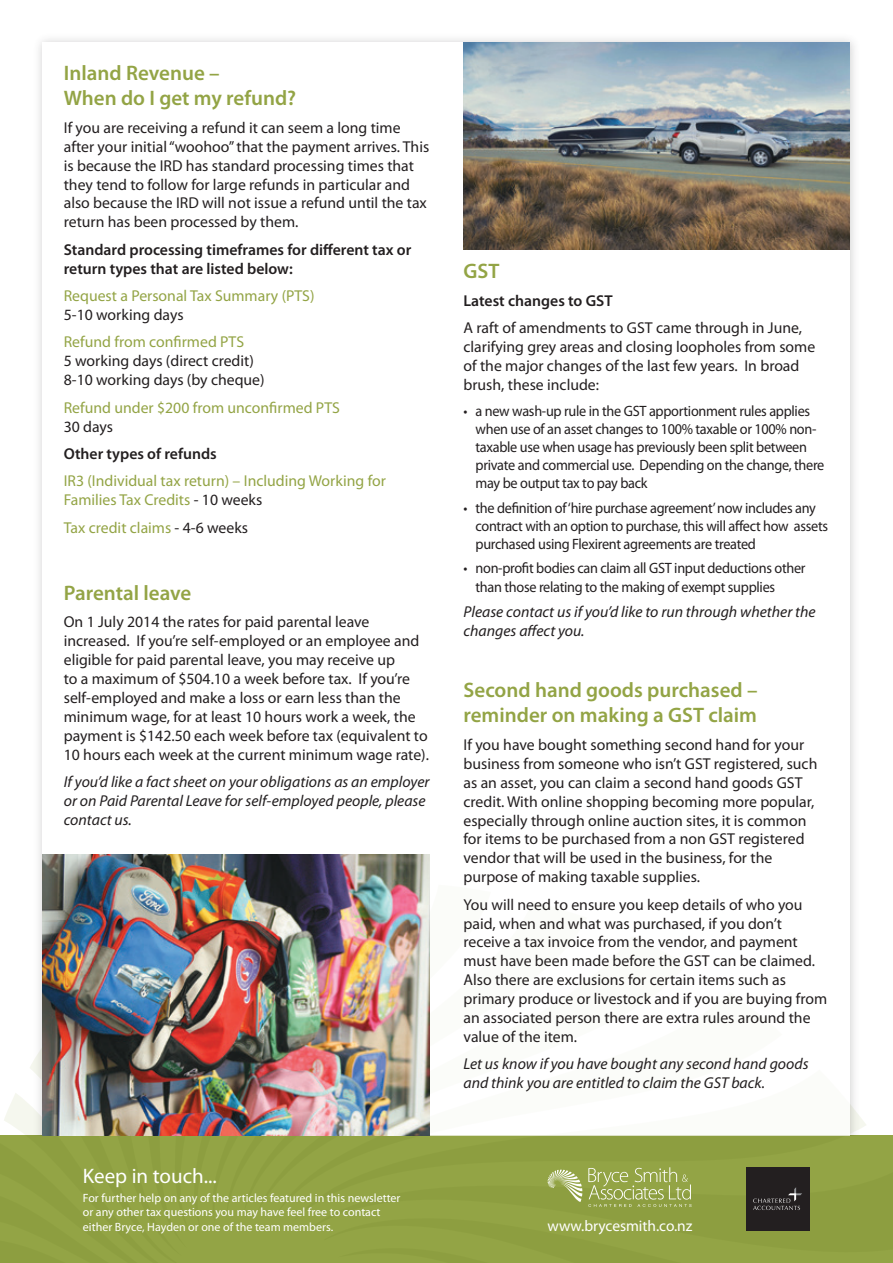
<style>
.page{position:relative;width:893px;height:1263px;background:#fff}
.page>*{position:absolute;margin:0;border:0;box-sizing:border-box;transform-origin:0 0}
.t1{font:600 21px/25.2px "Myriad Pro";color:#93a445}
.t2{font:21px "Myriad Pro";color:#fff}
.t3{font:15.75px/18.9px "Myriad Pro";color:#231f20}
.t4{font:italic 15.75px/18.9px "Myriad Pro";color:#231f20}
.t5{font:15.75px/18.9px "Myriad Pro";color:#93a445}
.t6{font:600 15.75px/18.9px "Myriad Pro";color:#231f20}
.t7{font:15.45px "Myriad Pro";letter-spacing:-.005em;color:#fff}
.t8{font:15px/18px "Myriad Pro";letter-spacing:-.02em;color:#231f20;scale:.95 1}
.t9{font:12px/14.4px "Myriad Pro";color:#fff}
.s1{color:#231f20}
.s2{color:#93a445}
</style>
<div class="page">
<div style="left:0;top:1093px;width:305px;height:170px;background:#93a445"></div>
<div style="left:206px;top:1135px;width:118px;height:89px;background:#93a445"></div>
<div style="left:293px;top:1122px;width:574px;height:100px;background:#93a445"></div>
<div style="left:275px;top:1135px;width:507px;height:82px;background:#8d9e40"></div>
<div style="left:257px;top:1135px;width:430px;height:79px;background:#92a344"></div>
<img style="left:29px;top:39px;width:835px;height:1096px">
<div style="left:43px;top:42px;width:807px;height:1093px;background:#fff"></div>
<svg style="left:324px;top:1167px;width:569px;height:96px;background:#8a9943"></svg>
<img style="left:43px;top:855px;width:386px;height:280px">
<img style="left:463px;top:43px;width:386px;height:206px">
<p class="t1" style="left:64px;top:60px;width:234px">Inland Revenue –<br>When do I get my refund?</p>
<p class="t3" style="left:64px;top:118px;width:367px">If you are receiving a refund it can seem a long time after your initial “woohoo” that the payment arrives. This is because the IRD has standard processing times that they tend to follow for large refunds in particular and also because the IRD will not issue a refund until the tax return has been processed by them.</p>
<p class="t6" style="left:64px;top:240px;width:349px">Standard processing timeframes for different tax or return types that are listed below:</p>
<p class="t5" style="left:64px;top:286px;width:252px">Request a Personal Tax Summary (PTS)<br><span class="s1">5-10 working days</span></p>
<p class="t3" style="left:64px;top:332px;width:202px"><span class="s2">Refund from confirmed PTS<br></span>5 working days (direct credit)<br>8-10 working days (by cheque)</p>
<p class="t5" style="left:64px;top:398px;width:278px">Refund under $200 from unconfirmed PTS<br><span class="s1">30 days</span></p>
<p class="t6" style="left:64px;top:444px;width:155px">Other types of refunds</p>
<p class="t5" style="left:64px;top:471px;width:324px">IR3 (Individual tax return) – Including Working for<br>Families Tax Credits <span class="s1">- 10 weeks</span></p>
<p class="t5" style="left:64px;top:518px;width:186px">Tax credit claims <span class="s1">- 4-6 weeks</span></p>
<p class="t1" style="left:64px;top:580px;width:129px">Parental leave</p>
<p class="t3" style="left:64px;top:612px;width:367px">On 1 July 2014 the rates for paid parental leave increased. If you’re self-employed or an employee and eligible for paid parental leave, you may receive up<br>to a maximum of $504.10 a week before tax. If you’re self-employed and make a loss or earn less than the minimum wage, for at least 10 hours work a week, the payment is $142.50 each week before tax (equivalent to 10 hours each week at the current minimum wage rate).</p>
<p class="t4" style="left:64px;top:772px;width:367px">If you’d like a fact sheet on your obligations as an employer or on Paid Parental Leave for self-employed people, please contact us.</p>
<p class="t2" style="left:83px;top:1163px;width:135px">Keep in touch...</p>
<p class="t9" style="left:83px;top:1190px;width:319px">For further help on any of the articles featured in this newsletter or any other tax questions you may have feel free to contact either Bryce, Hayden or one of the team members.</p>
<p class="t1" style="left:463px;top:258px;width:37px">GST</p>
<p class="t6" style="left:463px;top:291px;width:151px">Latest changes to GST</p>
<p class="t3" style="left:463px;top:318px;width:353px">A raft of amendments to GST came through in June, clarifying grey areas and closing loopholes from some of the major changes of the last few years. In broad brush, these include:</p>
<p class="t8" style="left:475px;top:402px;width:369px;text-indent:-12px">• a new wash-up rule in the GST apportionment rules applies when use of an asset changes to 100% taxable or 100% non&shy;taxable use when usage has previously been split between private and commercial use. Depending on the change, there may be output tax to pay back</p>
<p class="t8" style="left:475px;top:498px;width:373px;text-indent:-12px">• the definition of ‘hire purchase agreement’ now includes any contract with an option to purchase, this will affect how assets purchased using Flexirent agreements are treated</p>
<p class="t8" style="left:475px;top:558px;width:349px;line-height:18.9px;text-indent:-12px">• non-profit bodies can claim all GST input deductions other than those relating to the making of exempt supplies</p>
<p class="t4" style="left:463px;top:602px;width:354px">Please contact us if you’d like to run through whether the changes affect you.</p>
<p class="t1" style="left:463px;top:677px;width:296px">Second hand goods purchased – reminder on making a GST claim</p>
<p class="t3" style="left:463px;top:735px;width:355px">If you have bought something second hand for your business from someone who isn’t GST registered, such as an asset, you can claim a second hand goods GST credit. With online shopping becoming more popular, especially through online auction sites, it is common for items to be purchased from a non GST registered vendor that will be used in the business, for the purpose of making taxable supplies.</p>
<p class="t3" style="left:463px;top:895px;width:365px">You will need to ensure you keep details of who you paid, when and what was purchased, if you don’t receive a tax invoice from the vendor, and payment must have been made before the GST can be claimed.<br>Also there are exclusions for certain items such as primary produce or livestock and if you are buying from an associated person there are extra rules around the value of the item.</p>
<p class="t4" style="left:463px;top:1054px;width:347px">Let us know if you have bought any second hand goods and think you are entitled to claim the GST back.</p>
<p class="t7" style="left:547px;top:1216px;width:146px">www.brycesmith.co.nz</p>
</div>
